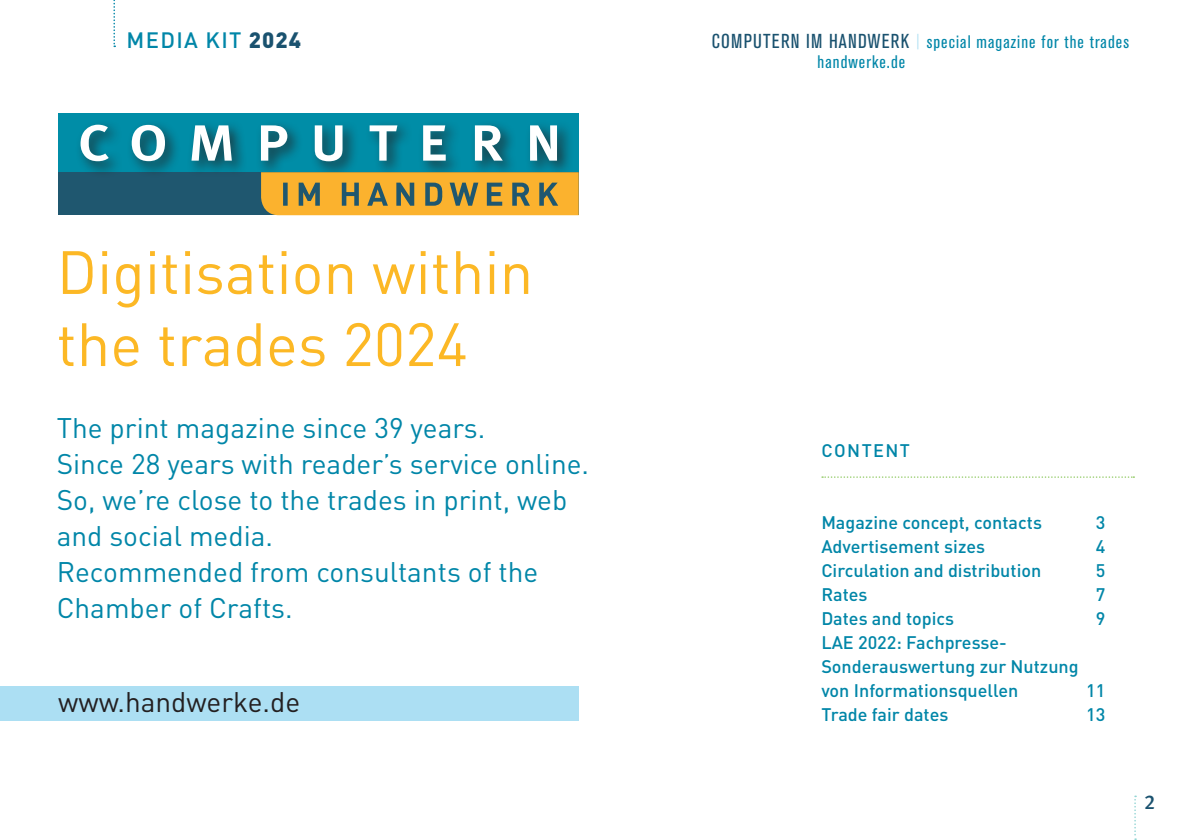
<style>
.page{position:relative;width:1191px;height:840px;background:#fff}
.page>*{position:absolute;margin:0;border:0;box-sizing:border-box;transform-origin:0 0}
.t1{font:60px/72px "DINOT";color:#fcb825}
.t2{font:28px/36px "DINOT";color:#0086a8}
.t3{font:28px "DINOT";color:#231f20}
.t4{font:500 22px "DINOT";letter-spacing:.06em;color:#0086a8}
.t5{font:20px "Meta Plus Medium Caps";color:#1a526f}
.t6{font:500 18px/24px "DINOT";color:#0086a8}
.t7{font:condensed 18px/20px "Akzidenz Grotesk BQ";letter-spacing:.06em;color:#0086a8}
.t8{font:500 18px "DINOT";letter-spacing:.08em;color:#0086a8}
.s1{font-weight:900;color:#1a526f}
.s2{font-size:20px;color:#1a526f}
.s3{font-family:"DINOT";font-weight:300;font-stretch:normal;color:#acdff3}
</style>
<div class="page">
<svg style="left:113px;top:0;width:2px;height:47px"></svg>
<svg style="left:1134px;top:795px;width:2px;height:44px"></svg>
<svg style="left:822px;top:476px;width:312px;height:1px"></svg>
<div style="left:0;top:686px;width:578px;height:34px;background:#acdff3"></div>
<div style="left:58px;top:113px;width:520px;height:102px;background:#1f576f"></div>
<div style="left:58px;top:113px;width:520px;height:59px;background:#008da7"></div>
<div style="left:75px;top:119px;width:499px;height:59px;background:#231f20;opacity:.75"></div>
<svg style="left:81px;top:125px;width:476px;height:36px"></svg>
<svg style="left:261px;top:172px;width:317px;height:43px;background:#d0a03a"></svg>
<p class="t4" style="left:127px;top:25px;width:176px">MEDIA KIT <span class="s1">2024</span></p>
<p class="t7" style="left:817px;top:32px;width:313px;text-indent:-106px"><span class="s2">COMPUTERN IM HANDWERK</span> <span class="s3">|</span> special magazine for the trades handwerke.de</p>
<h1 class="t1" style="left:57px;top:234px;width:478px">Digitisation within the trades 2024</h1>
<h2 class="t2" style="left:57px;top:408px;width:534px">The print magazine since 39 years.<br>Since 28 years with reader’s service online.<br>So, we’re close to the trades in print, web and social media.<br>Recommended from consultants of the<br>Chamber of Crafts.</h2>
<h2 class="t3" style="left:58px;top:682px;width:244px">www.handwerke.de</h2>
<p class="t8" style="left:821px;top:438px;width:90px">CONTENT</p>
<p class="t6" style="left:821px;top:509px;width:222px">Magazine concept, contacts</p>
<p class="t6" style="left:1095px;top:509px;width:11px">3</p>
<p class="t6" style="left:821px;top:533px;width:165px">Advertisement sizes</p>
<p class="t6" style="left:1095px;top:533px;width:11px">4</p>
<p class="t6" style="left:821px;top:557px;width:221px">Circulation and distribution</p>
<p class="t6" style="left:1095px;top:557px;width:11px">5</p>
<p class="t6" style="left:821px;top:581px;width:48px">Rates</p>
<p class="t6" style="left:1095px;top:581px;width:11px">7</p>
<p class="t6" style="left:821px;top:605px;width:134px">Dates and topics</p>
<p class="t6" style="left:1095px;top:605px;width:11px">9</p>
<p class="t6" style="left:821px;top:629px;width:259px">LAE 2022: Fachpresse-<br>Sonderauswertung zur Nutzung von Informationsquellen</p>
<p class="t6" style="left:1086px;top:677px;width:21px">11</p>
<p class="t6" style="left:821px;top:701px;width:129px">Trade fair dates</p>
<p class="t6" style="left:1086px;top:701px;width:21px">13</p>
<p class="t5" style="left:1144px;top:790px;width:12px">2</p>
</div>
